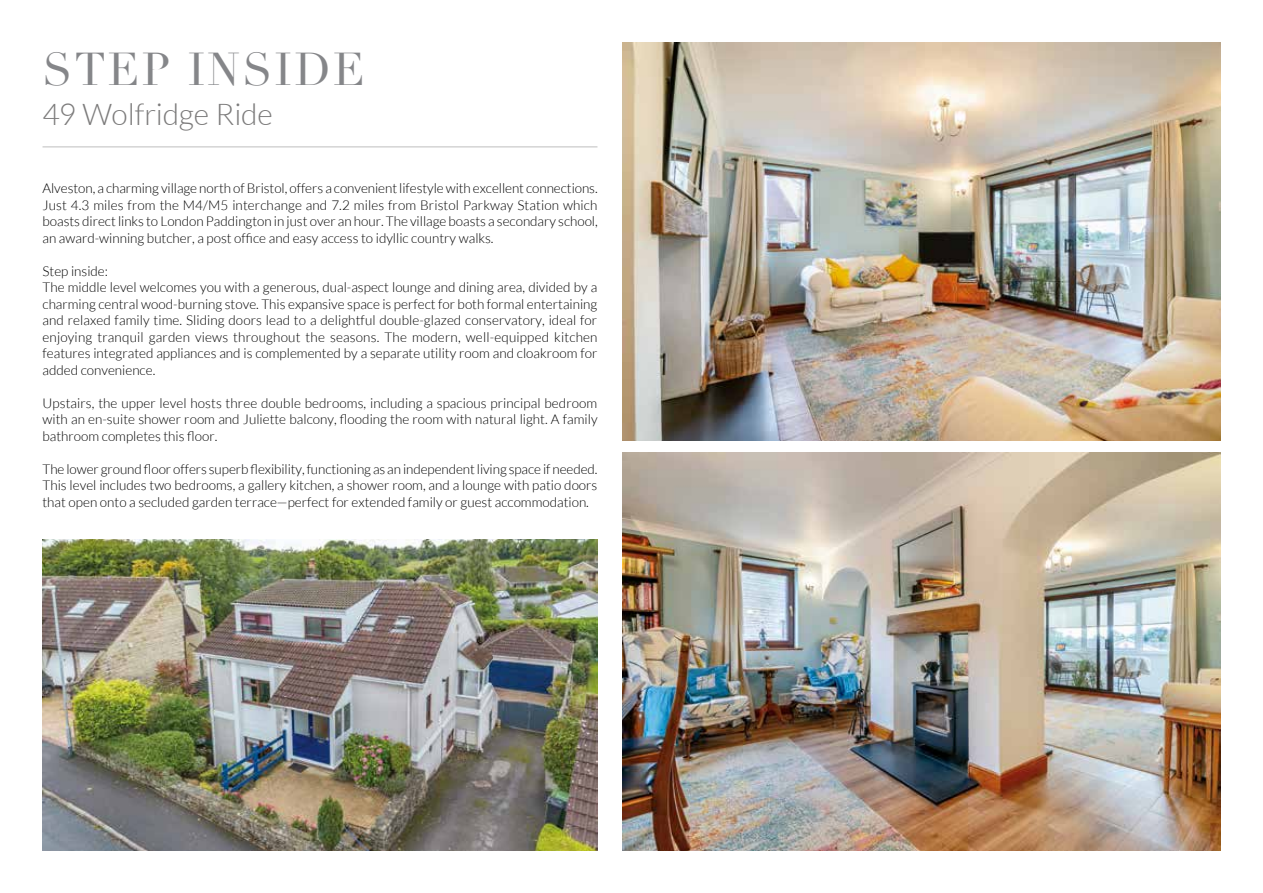
<style>
.page{position:relative;width:1263px;height:893px;background:#fff}
.page>*{position:absolute;margin:0;border:0;box-sizing:border-box;transform-origin:0 0}
.t1{font:45px "Didot";letter-spacing:.05em;color:#858689}
.t2{font:300 30px "Lato";letter-spacing:-.005em;color:#7c7b7b}
.t3{font:300 13.5px/16.5px "Lato";color:#000;text-align:justify}
</style>
<div class="page">
<hr style="left:43px;top:147px;width:554px;height:1px;background:#bebebe">
<img style="left:43px;top:540px;width:554px;height:310px">
<img style="left:622px;top:42px;width:598px;height:398px">
<img style="left:622px;top:453px;width:598px;height:398px">
<h1 class="t1" style="left:43px;top:42px;width:324px">STEP INSIDE</h1>
<h2 class="t2" style="left:43px;top:99px;width:232px">49 Wolfridge Ride</h2>
<p class="t3" style="left:43px;top:180px;width:557px">Alveston, a charming village north of Bristol, offers a convenient lifestyle with excellent connections.<br>Just 4.3 miles from the M4/M5 interchange and 7.2 miles from Bristol Parkway Station which boasts direct links to London Paddington in just over an hour. The village boasts a secondary school, an award-winning butcher, a post office and easy access to idyllic country walks.</p>
<p class="t3" style="left:43px;top:263px;width:557px;text-align:left">Step inside:<br>The middle level welcomes you with a generous, dual-aspect lounge and dining area, divided by a charming central wood-burning stove. This expansive space is perfect for both formal entertaining and relaxed family time. Sliding doors lead to a delightful double-glazed conservatory, ideal for enjoying tranquil garden views throughout the seasons. The modern, well-equipped kitchen features integrated appliances and is complemented by a separate utility room and cloakroom for added convenience.</p>
<p class="t3" style="left:43px;top:394px;width:557px">Upstairs, the upper level hosts three double bedrooms, including a spacious principal bedroom with an en-suite shower room and Juliette balcony, flooding the room with natural light. A family bathroom completes this floor.</p>
<p class="t3" style="left:43px;top:460px;width:556px">The lower ground floor offers superb flexibility, functioning as an independent living space if needed.<br>This level includes two bedrooms, a gallery kitchen, a shower room, and a lounge with patio doors that open onto a secluded garden terrace—perfect for extended family or guest accommodation.</p>
</div>
